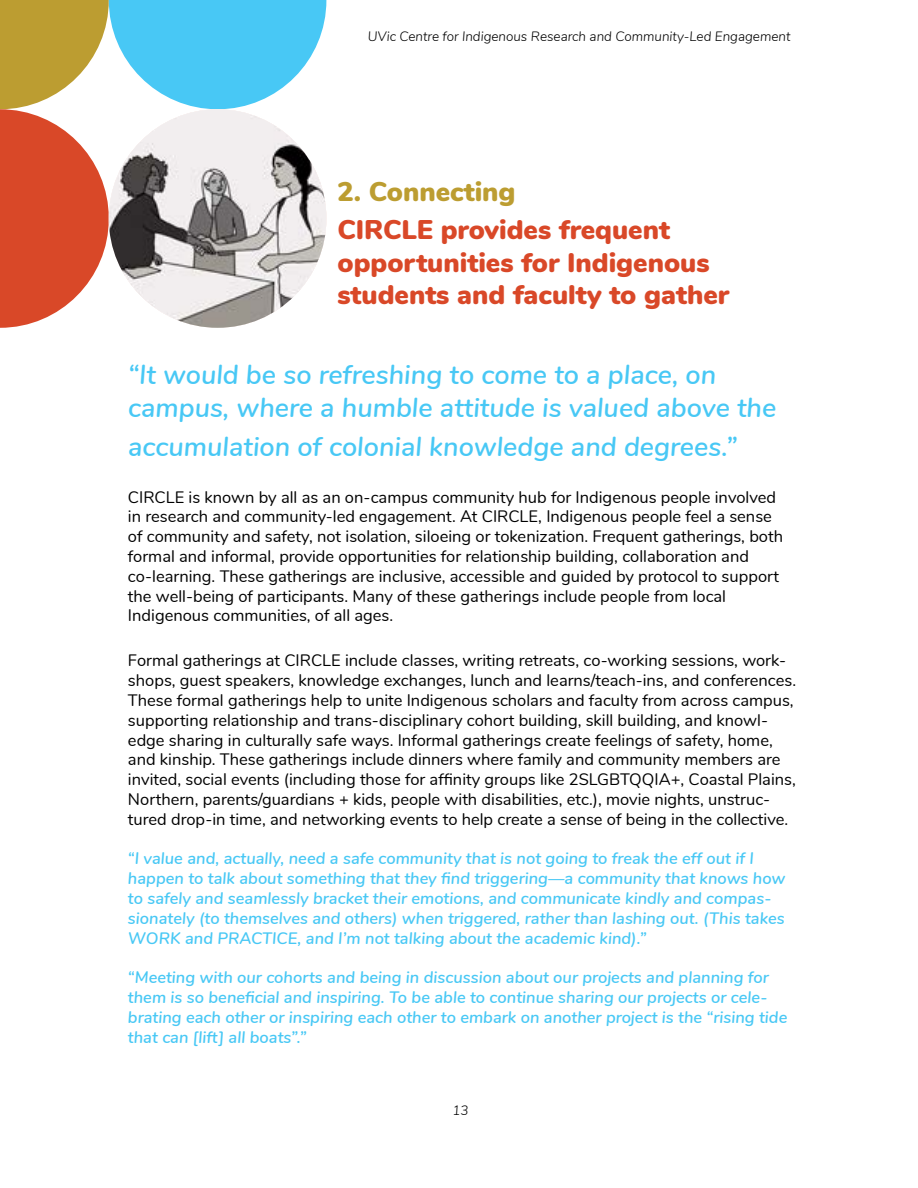
<style>
.page{position:relative;width:918px;height:1188px;background:#fff}
.page>*{position:absolute;margin:0;border:0;box-sizing:border-box;transform-origin:0 0}
.t1{font:italic 600 27px/32.4px "Nunito";color:#48c8f5}
.t2{font:900 27px/32.4px "Nunito";color:#d94828}
.t3{font:900 27px "Nunito";color:#bc9d31}
.t4{font:16.5px/19.8px "Nunito";color:#000}
.t5{font:italic 600 16.5px/19.8px "Nunito";color:#48c8f5}
.t6{font:italic 300 13.5px "Nunito";color:#000}
</style>
<div class="page">
<svg style="left:0;top:0;width:326px;height:328px"></svg>
<img style="left:109px;top:109px;width:217px;height:219px">
<p class="t6" style="left:368px;top:26px;width:424px">UVic Centre for Indigenous Research and Community-Led Engagement</p>
<h1 class="t3" style="left:338px;top:171px;width:180px">2. Connecting</h1>
<h1 class="t2" style="left:338px;top:212px;width:393px">CIRCLE provides frequent opportunities for Indigenous students and faculty to gather</h1>
<h1 class="t1" style="left:128px;top:357px;width:650px">“It would be so refreshing to come to a place, on campus, where a humble attitude is valued above the</h1>
<h1 class="t1" style="left:128px;top:429px;width:611px">accumulation of colonial knowledge and degrees.”</h1>
<p class="t4" style="left:128px;top:486px;width:657px">CIRCLE is known by all as an on-campus community hub for Indigenous people involved in research and community-led engagement. At CIRCLE, Indigenous people feel a sense of community and safety, not isolation, siloeing or tokenization. Frequent gatherings, both formal and informal, provide opportunities for relationship building, collaboration and co-learning. These gatherings are inclusive, accessible and guided by protocol to support the well-being of participants. Many of these gatherings include people from local Indigenous communities, of all ages.</p>
<p class="t4" style="left:128px;top:650px;width:670px">Formal gatherings at CIRCLE include classes, writing retreats, co-working sessions, work&shy;shops, guest speakers, knowledge exchanges, lunch and learns/teach-ins, and conferences.<br>These formal gatherings help to unite Indigenous scholars and faculty from across campus, supporting relationship and trans-disciplinary cohort building, skill building, and knowl&shy;edge sharing in culturally safe ways. Informal gatherings create feelings of safety, home, and kinship. These gatherings include dinners where family and community members are invited, social events (including those for affinity groups like 2SLGBTQQIA+, Coastal Plains, Northern, parents/guardians + kids, people with disabilities, etc.), movie nights, unstruc&shy;tured drop-in time, and networking events to help create a sense of being in the collective.</p>
<p class="t5" style="left:128px;top:848px;width:659px">“I value and, actually, need a safe community that is not going to freak the eff out if I happen to talk about something that they find triggering—a community that knows how to safely and seamlessly bracket their emotions, and communicate kindly and compas&shy;sionately (to themselves and others) when triggered, rather than lashing out. (This takes WORK and PRACTICE, and I’m not talking about the academic kind).”</p>
<p class="t5" style="left:128px;top:967px;width:661px">“Meeting with our cohorts and being in discussion about our projects and planning for them is so beneficial and inspiring. To be able to continue sharing our projects or cele&shy;brating each other or inspiring each other to embark on another project is the “rising tide that can [lift] all boats”.”</p>
<p class="t6" style="left:452px;top:1101px;width:18px">13</p>
</div>
